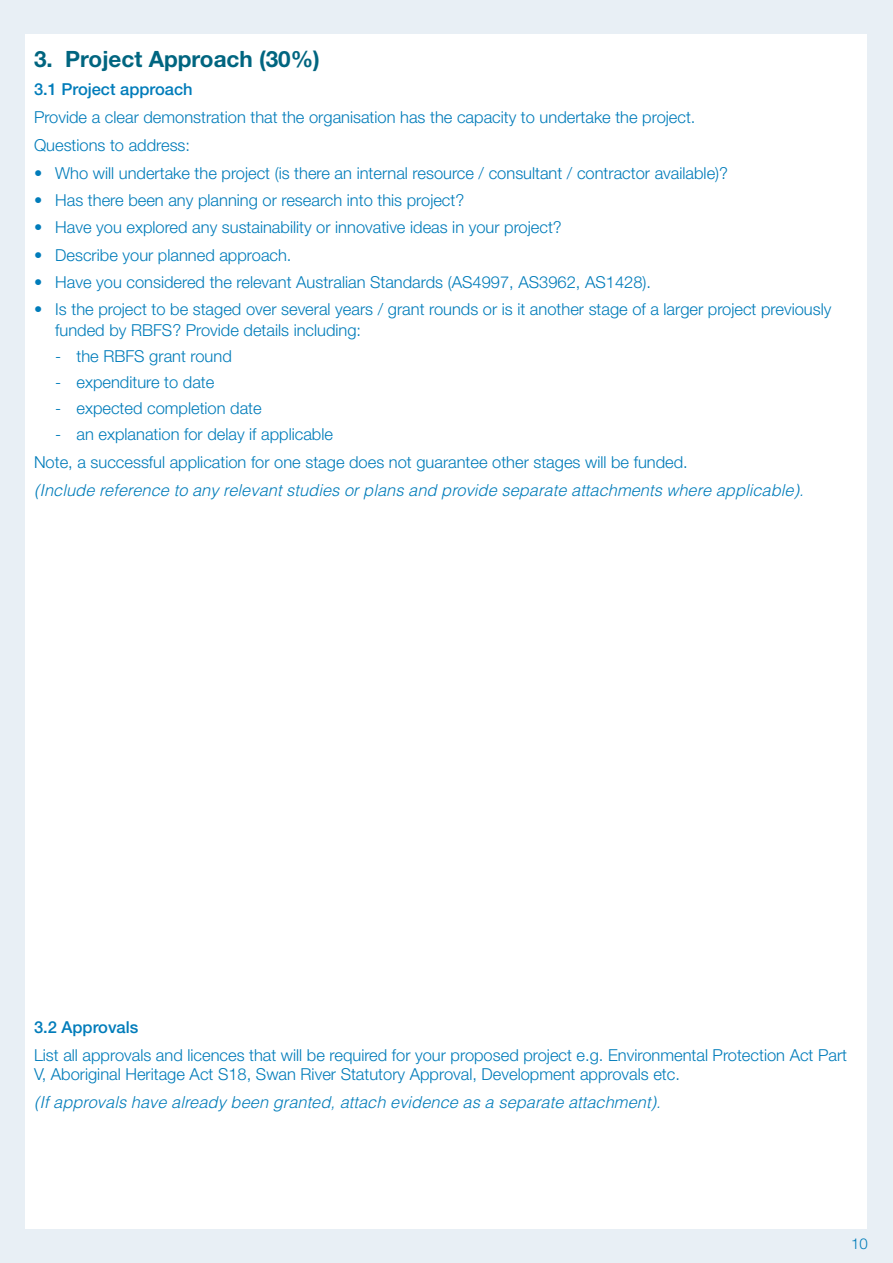
<style>
.page{position:relative;width:893px;height:1263px;background:#e8eff5}
.page>*{position:absolute;margin:0;border:0;box-sizing:border-box;transform-origin:0 0}
.H2_Blue7461{font:700 22.5px "Helvetica Neue LT Std";color:#006580}
.Bullet_1{font:300 16.5px/21px "Helvetica Neue LT Std";color:#007cba}
.Body{font:300 16.5px/19.5px "Helvetica Neue LT Std";color:#007cba}
.Body-2{font:italic 300 16.5px "Helvetica LT Std";color:#007cba}
.Bullet_2{font:300 16.5px "Helvetica Neue LT Std";color:#007cba}
.t1{font:500 16.5px "Helvetica Neue LT Std";color:#007cba}
.t2{font:300 15px "Helvetica Neue LT Std";color:#007cba}
</style>
<div class="page">
<div style="left:26px;top:34px;width:841px;height:1195px;background:#fff"></div>
<h2 class="H2_Blue7461" style="left:34px;top:45px;width:287px">3. Project Approach (30%)</h2>
<h3 class="t1" style="left:34px;top:79px;width:160px">3.1 Project approach</h3>
<p class="Body" style="left:34px;top:107px;width:663px">Provide a clear demonstration that the organisation has the capacity to undertake the project.</p>
<p class="Body" style="left:34px;top:135px;width:158px">Questions to address:</p>
<p class="Bullet_1" style="left:34px;top:162px;width:695px">• Who will undertake the project (is there an internal resource / consultant / contractor available)?</p>
<p class="Bullet_1" style="left:34px;top:189px;width:432px">• Has there been any planning or research into this project?</p>
<p class="Bullet_1" style="left:34px;top:217px;width:529px">• Have you explored any sustainability or innovative ideas in your project?</p>
<p class="Bullet_1" style="left:34px;top:244px;width:259px">• Describe your planned approach.</p>
<p class="Bullet_1" style="left:34px;top:271px;width:619px">• Have you considered the relevant Australian Standards (AS4997, AS3962, AS1428).</p>
<p class="Bullet_1" style="left:55px;top:299px;width:778px;text-indent:-21px">• Is the project to be staged over several years / grant rounds or is it another stage of a larger project previously funded by RBFS? Provide details including:</p>
<p class="Bullet_2" style="left:55px;top:346px;width:178px">- the RBFS grant round</p>
<p class="Bullet_2" style="left:55px;top:372px;width:161px">- expenditure to date</p>
<p class="Bullet_2" style="left:55px;top:398px;width:208px">- expected completion date</p>
<p class="Bullet_2" style="left:55px;top:424px;width:279px">- an explanation for delay if applicable</p>
<p class="Body" style="left:34px;top:452px;width:655px">Note, a successful application for one stage does not guarantee other stages will be funded.</p>
<p class="Body-2" style="left:34px;top:480px;width:771px">(Include reference to any relevant studies or plans and provide separate attachments where applicable).</p>
<h3 class="t1" style="left:34px;top:1017px;width:106px">3.2 Approvals</h3>
<p class="Body" style="left:34px;top:1045px;width:815px">List all approvals and licences that will be required for your proposed project e.g. Environmental Protection Act Part<br>V, Aboriginal Heritage Act S18, Swan River Statutory Approval, Development approvals etc.</p>
<p class="Body-2" style="left:34px;top:1092px;width:628px">(If approvals have already been granted, attach evidence as a separate attachment).</p>
<p class="t2" style="left:851px;top:1235px;width:18px">10</p>
</div>
